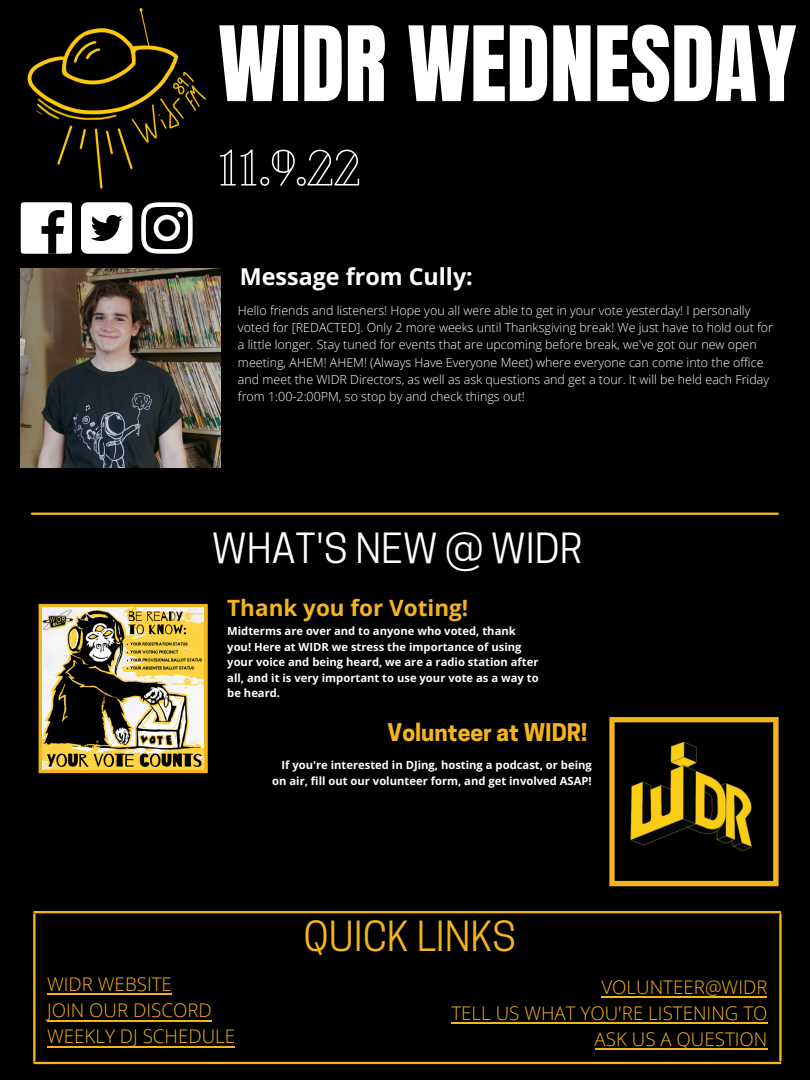
<style>
.page{position:relative;width:810px;height:1080px;background:#000}
.page>*{position:absolute;margin:0;border:0;box-sizing:border-box;transform-origin:0 0}
.t1{font:88.25px "Anton";color:#fff}
.t2{font:51.25px "Cheque";color:#fff}
.t3{font:39.06px "Cooper Hewitt";color:#fff}
.t4{font:39.06px "Cooper Hewitt";color:#f4b41c}
.t5{font:700 23.31px "Open Sans";color:#fff}
.t6{font:700 22.94px "Cooper Hewitt";color:#f4b41c}
.t7{font:700 22.5px "Open Sans";color:#f4b41c}
.t8{font:300 18.75px/26.2px "Open Sans";color:#f4b41c}
.t9{font:300 12.5px/17.4px "Open Sans";color:#fff}
.t10{font:700 11.25px/15.5px "Open Sans";color:#fff}
</style>
<div class="page">
<hr style="left:32px;top:513px;width:746px;height:2px;background:#f4b41c">
<hr style="left:34px;top:911px;width:746px;height:2px;background:#f4b41c">
<hr style="left:34px;top:1062px;width:746px;height:2px;background:#f4b41c">
<hr style="left:33px;top:915px;width:3px;height:146px;background:#f4b41c">
<hr style="left:779px;top:915px;width:3px;height:146px;background:#f4b41c">
<img style="left:21px;top:268px;width:199px;height:200px">
<svg style="left:39px;top:604px;width:169px;height:169px;background:#f1b72c"></svg>
<img style="left:42px;top:608px;width:162px;height:161px">
<svg style="left:609px;top:717px;width:170px;height:169px"></svg>
<img style="left:20px;top:8px;width:187px;height:246px">
<hr style="left:47px;top:1020px;width:165px;height:2px;background:#f4b41c">
<hr style="left:47px;top:993px;width:125px;height:2px;background:#f4b41c">
<svg style="left:47px;top:1046px;width:17px;height:2px"></svg>
<hr style="left:64px;top:1046px;width:171px;height:2px;background:#f4b41c">
<hr style="left:451px;top:1022px;width:317px;height:2px;background:#f4b41c">
<hr style="left:595px;top:1048px;width:172px;height:2px;background:#f4b41c">
<hr style="left:601px;top:996px;width:166px;height:2px;background:#f4b41c">
<h1 class="t1" style="left:218px;top:1px;width:580px">WIDR WEDNESDAY</h1>
<h2 class="t2" style="left:218px;top:134px;width:144px">11.9.22</h2>
<h3 class="t5" style="left:240px;top:260px;width:235px">Message from Cully:</h3>
<p class="t9" style="left:238px;top:301px;width:537px">Hello friends and listeners! Hope you all were able to get in your vote yesterday! I personally voted for [REDACTED]. Only 2 more weeks until Thanksgiving break! We just have to hold out for a little longer. Stay tuned for events that are upcoming before break, we've got our new open meeting, AHEM! AHEM! (Always Have Everyone Meet) where everyone can come into the office and meet the WIDR Directors, as well as ask questions and get a tour. It will be held each Friday from 1:00-2:00PM, so stop by and check things out!</p>
<h3 class="t3" style="left:212px;top:533px;width:372px">WHAT'S NEW @ WIDR</h3>
<h3 class="t7" style="left:227px;top:592px;width:243px">Thank you for Voting!</h3>
<p class="t10" style="left:227px;top:623px;width:313px">Midterms are over and to anyone who voted, thank you! Here at WIDR we stress the importance of using your voice and being heard, we are a radio station after all, and it is very important to use your vote as a way to be heard.</p>
<h3 class="t6" style="left:388px;top:724px;width:201px">Volunteer at WIDR!</h3>
<p class="t10" style="left:272px;top:757px;width:321px;text-align:right">If you're interested in DJing, hosting a podcast, or being on air, fill out our volunteer form, and get involved ASAP!</p>
<h3 class="t4" style="left:303px;top:922px;width:214px">QUICK LINKS</h3>
<h3 class="t8" style="left:47px;top:971px;width:190px">WIDR WEBSITE<br>JOIN OUR DISCORD<br>WEEKLY DJ SCHEDULE</h3>
<h3 class="t8" style="left:451px;top:974px;width:318px;line-height:25.8px;text-align:right">VOLUNTEER@WIDR<br>TELL US WHAT YOU'RE LISTENING TO<br>ASK US A QUESTION</h3>
</div>
